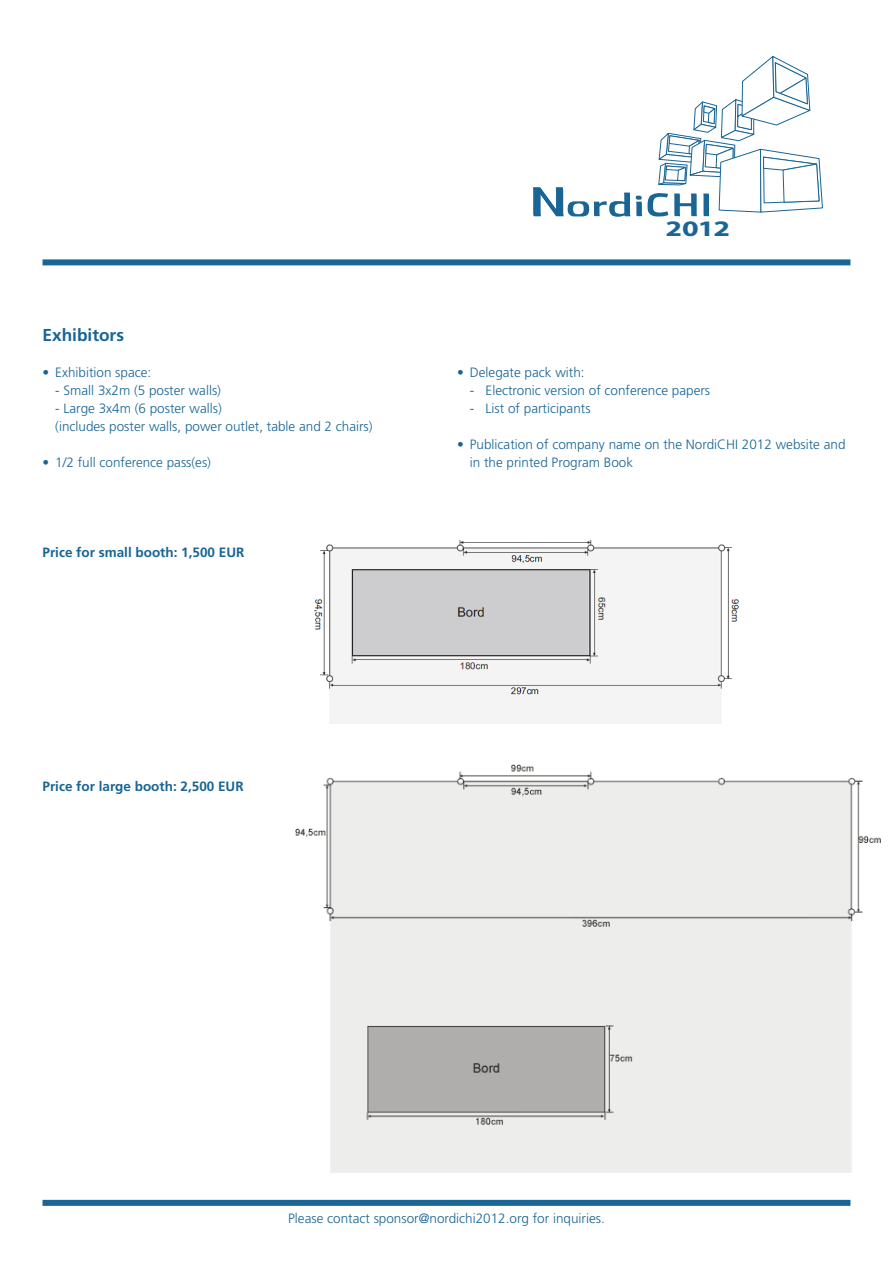
<style>
.page{position:relative;width:893px;height:1263px;background:#fff}
.page>*{position:absolute;margin:0;border:0;box-sizing:border-box;transform-origin:0 0}
.t1{font:700 22.2px "Myriad Pro";color:#186596;scale:1.35 1}
.Brød{font:700 17.25px "Frutiger LT Std";color:#186595}
.Brød_bullets{font:300 13.5px/18px "Frutiger LT Std";color:#186595}
.Brød-2{font:700 13.5px "Frutiger LT Std";color:#186595}
.Brød-3{font:300 13.5px "Frutiger LT Std";color:#186595}
</style>
<div class="page">
<svg style="left:533px;top:187px;width:97px;height:29px"></svg>
<svg style="left:636px;top:56px;width:187px;height:160px"></svg>
<div style="left:43px;top:1200px;width:807px;height:6px;background:#176696"></div>
<div style="left:43px;top:259px;width:807px;height:6px;background:#176696"></div>
<img style="left:295px;top:765px;width:585px;height:408px">
<img style="left:313px;top:540px;width:427px;height:183px">
<p class="Brød" style="left:43px;top:325px;width:83px">Exhibitors</p>
<p class="Brød_bullets" style="left:43px;top:364px;width:110px">• Exhibition space:</p>
<p class="Brød_bullets" style="left:55px;top:382px;width:167px">- Small 3x2m (5 poster walls)</p>
<p class="Brød_bullets" style="left:55px;top:400px;width:319px">- Large 3x4m (6 poster walls)<br>(includes poster walls, power outlet, table and 2 chairs)</p>
<p class="Brød_bullets" style="left:43px;top:454px;width:170px">• 1/2 full conference pass(es)</p>
<p class="Brød-2" style="left:43px;top:545px;width:203px">Price for small booth: 1,500 EUR</p>
<p class="t1" style="left:665px;top:214px;width:49px">2012</p>
<p class="Brød_bullets" style="left:457px;top:364px;width:129px">• Delegate pack with:</p>
<p class="Brød_bullets" style="left:470px;top:382px;width:242px">- Electronic version of conference papers</p>
<p class="Brød_bullets" style="left:470px;top:400px;width:122px">- List of participants</p>
<p class="Brød_bullets" style="left:470px;top:436px;width:377px;text-indent:-13px">• Publication of company name on the NordiCHI 2012 website and in the printed Program Book</p>
<p class="Brød-2" style="left:43px;top:779px;width:203px">Price for large booth: 2,500 EUR</p>
<p class="Brød-3" style="left:288px;top:1211px;width:318px">Please contact sponsor@nordichi2012.org for inquiries.</p>
</div>
